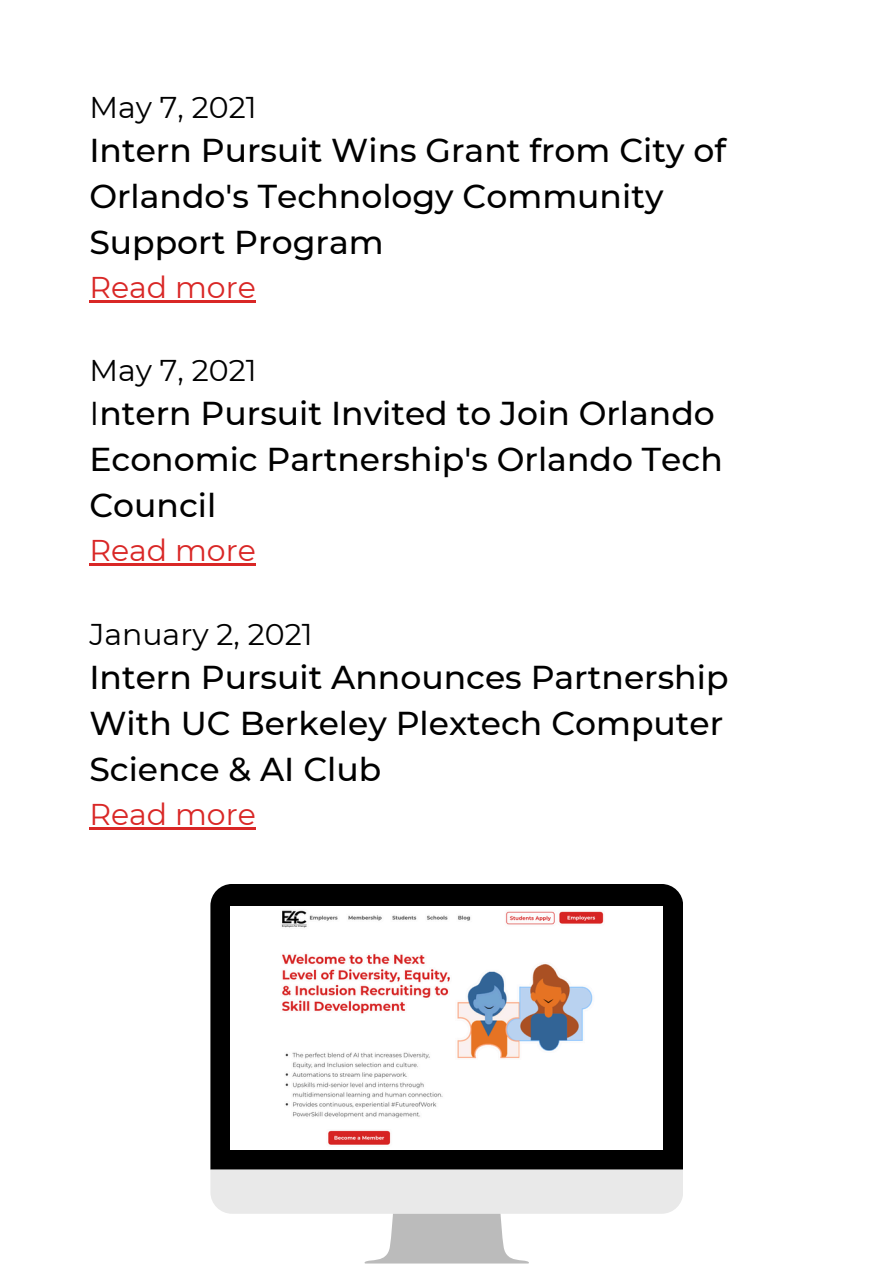
<style>
.page{position:relative;width:894px;height:1264px;background:#fff}
.page>*{position:absolute;margin:0;border:0;box-sizing:border-box;transform-origin:0 0}
.t1{font:500 33px/46.2px "Montserrat";color:#000}
.t2{font:30px "Montserrat";color:#000}
.t3{font:30px "Montserrat";color:#d92726}
.s1{font-weight:400}
</style>
<div class="page">
<div style="left:210px;top:884px;width:473px;height:285px;background:#000"></div>
<svg style="left:210px;top:1169px;width:473px;height:94px"></svg>
<img style="left:230px;top:906px;width:432px;height:243px">
<hr style="left:89px;top:300px;width:167px;height:2px;background:#d92726">
<hr style="left:89px;top:563px;width:167px;height:3px;background:#d92726">
<hr style="left:89px;top:827px;width:167px;height:2px;background:#d92726">
<h1 class="t2" style="left:89px;top:89px;width:169px">May 7, 2021</h1>
<h1 class="t1" style="left:89px;top:127px;width:638px">Intern Pursuit Wins Grant from City of<br>Orlando's Technology Community<br>Support Program</h1>
<h1 class="t3" style="left:89px;top:269px;width:168px">Read more</h1>
<h1 class="t2" style="left:89px;top:352px;width:169px">May 7, 2021</h1>
<h1 class="t1" style="left:89px;top:390px;width:634px"><span class="s1">I</span>ntern Pursuit Invited to Join Orlando<br>Economic Partnership's Orlando Tech<br>Council</h1>
<h1 class="t3" style="left:89px;top:532px;width:168px">Read more</h1>
<h1 class="t2" style="left:89px;top:615px;width:225px">January 2, 2021</h1>
<p class="t1" style="left:89px;top:653px;width:640px">Intern Pursuit Announces Partnership<br>With UC Berkeley Plextech Computer<br>Science &amp; AI Club</p>
<p class="t3" style="left:89px;top:795px;width:168px">Read more</p>
</div>
